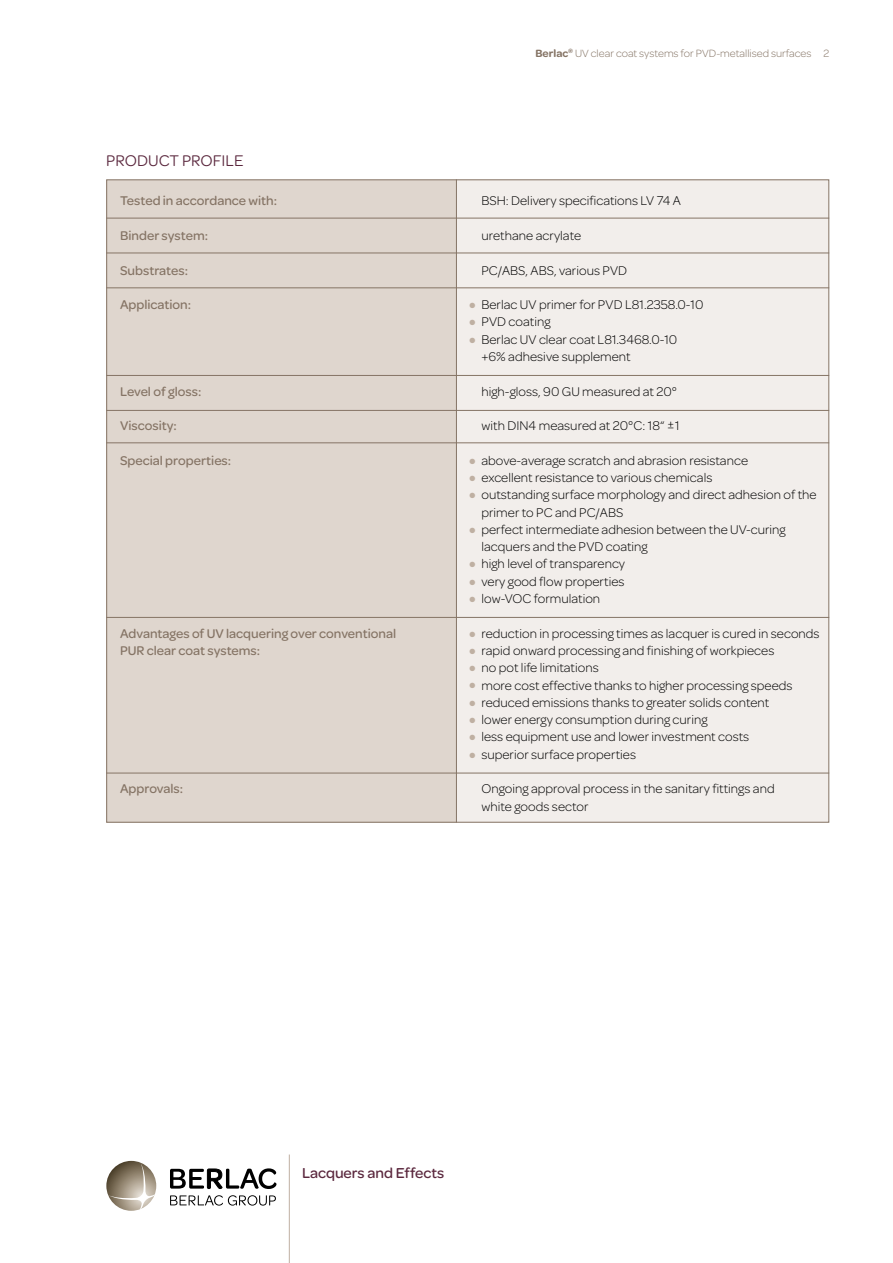
<style>
.page{position:relative;width:893px;height:1263px;background:#fff}
.page>*{position:absolute;margin:0;border:0;box-sizing:border-box;transform-origin:0 0}
.t1{font:16.5px "Omnes";color:#5b283e}
.t2{font:500 15.3px "Omnes";color:#5b283e}
.t3{font:300 13.5px/17.2px "Omnes";letter-spacing:.005em;color:#000}
.t4{font:500 13.5px/17.2px "Omnes";color:#857465}
.t5{font:300 11.25px "Omnes";color:#857465}
.s1{font-weight:600}
.s2{color:#bfb0a2}
</style>
<div class="page">
<div style="left:106px;top:179px;width:723px;height:644px;background:#f2eeeb"></div>
<div style="left:106px;top:180px;width:350px;height:643px;background:#dfd6ce"></div>
<hr style="left:456px;top:179px;width:1px;height:644px;background:#857465">
<hr style="left:106px;top:218px;width:723px;height:1px;background:#857465">
<hr style="left:106px;top:410px;width:723px;height:1px;background:#857465">
<hr style="left:106px;top:442px;width:723px;height:1px;background:#857465">
<hr style="left:106px;top:617px;width:723px;height:1px;background:#857465">
<svg style="left:170px;top:1195px;width:106px;height:10px"></svg>
<svg style="left:170px;top:1168px;width:106px;height:21px"></svg>
<svg style="left:106px;top:1161px;width:50px;height:50px"></svg>
<svg style="left:109px;top:1163px;width:46px;height:46px"></svg>
<hr style="left:289px;top:1154px;width:1px;height:109px;background:#bfb0a2">
<hr style="left:106px;top:773px;width:723px;height:1px;background:#857465">
<hr style="left:106px;top:253px;width:723px;height:1px;background:#857465">
<hr style="left:106px;top:287px;width:723px;height:1px;background:#857465">
<hr style="left:106px;top:375px;width:723px;height:1px;background:#857465">
<p class="t1" style="left:106px;top:150px;width:139px">PRODUCT PROFILE</p>
<p class="t4" style="left:120px;top:192px;width:158px">Tested in accordance with:</p>
<p class="t4" style="left:120px;top:226px;width:90px">Binder system:</p>
<p class="t4" style="left:120px;top:261px;width:69px">Substrates:</p>
<p class="t4" style="left:120px;top:295px;width:73px">Application:</p>
<p class="t4" style="left:120px;top:382px;width:83px">Level of gloss:</p>
<p class="t4" style="left:120px;top:416px;width:58px">Viscosity:</p>
<p class="t4" style="left:120px;top:451px;width:113px">Special properties:</p>
<p class="t4" style="left:120px;top:624px;width:278px">Advantages of UV lacquering over conventional<br>PUR clear coat systems:</p>
<p class="t4" style="left:120px;top:779px;width:65px">Approvals:</p>
<p class="t5" style="left:535px;top:46px;width:295px"><span class="s1">Berlac</span><sup>®</sup> UV clear coat systems for PVD-metallised surfaces 2</p>
<p class="t3" style="left:481px;top:192px;width:201px">BSH: Delivery specifications LV 74 A</p>
<p class="t3" style="left:481px;top:226px;width:101px">urethane acrylate</p>
<p class="t3" style="left:481px;top:261px;width:147px">PC/ABS, ABS, various PVD</p>
<p class="t3" style="left:469px;top:296px;width:236px"><span class="s2">●</span> Berlac UV primer for PVD L81.2358.0-10</p>
<p class="t3" style="left:469px;top:313px;width:83px"><span class="s2">●</span> PVD coating</p>
<p class="t3" style="left:481px;top:330px;width:197px;text-indent:-12px"><span class="s2">●</span> Berlac UV clear coat L81.3468.0-10 +6% adhesive supplement</p>
<p class="t3" style="left:481px;top:382px;width:197px">high-gloss, 90 GU measured at 20°</p>
<p class="t3" style="left:481px;top:417px;width:200px">with DIN4 measured at 20°C: 18“ ±1</p>
<p class="t3" style="left:469px;top:451px;width:280px"><span class="s2">●</span> above-average scratch and abrasion resistance</p>
<p class="t3" style="left:469px;top:469px;width:244px"><span class="s2">●</span> excellent resistance to various chemicals</p>
<p class="t3" style="left:481px;top:486px;width:337px;text-indent:-12px"><span class="s2">●</span> outstanding surface morphology and direct adhesion of the primer to PC and PC/ABS</p>
<p class="t3" style="left:481px;top:520px;width:306px;text-indent:-12px"><span class="s2">●</span> perfect intermediate adhesion between the UV-curing lacquers and the PVD coating</p>
<p class="t3" style="left:469px;top:555px;width:157px"><span class="s2">●</span> high level of transparency</p>
<p class="t3" style="left:469px;top:572px;width:157px"><span class="s2">●</span> very good flow properties</p>
<p class="t3" style="left:469px;top:590px;width:132px"><span class="s2">●</span> low-VOC formulation</p>
<p class="t3" style="left:469px;top:624px;width:352px"><span class="s2">●</span> reduction in processing times as lacquer is cured in seconds</p>
<p class="t3" style="left:469px;top:641px;width:306px"><span class="s2">●</span> rapid onward processing and finishing of workpieces</p>
<p class="t3" style="left:469px;top:659px;width:131px"><span class="s2">●</span> no pot life limitations</p>
<p class="t3" style="left:469px;top:676px;width:325px"><span class="s2">●</span> more cost effective thanks to higher processing speeds</p>
<p class="t3" style="left:469px;top:693px;width:301px"><span class="s2">●</span> reduced emissions thanks to greater solids content</p>
<p class="t3" style="left:469px;top:711px;width:239px"><span class="s2">●</span> lower energy consumption during curing</p>
<p class="t3" style="left:469px;top:728px;width:281px"><span class="s2">●</span> less equipment use and lower investment costs</p>
<p class="t3" style="left:469px;top:745px;width:168px"><span class="s2">●</span> superior surface properties</p>
<p class="t3" style="left:481px;top:780px;width:295px">Ongoing approval process in the sanitary fittings and white goods sector</p>
<p class="t2" style="left:302px;top:1163px;width:144px">Lacquers and Effects</p>
</div>
